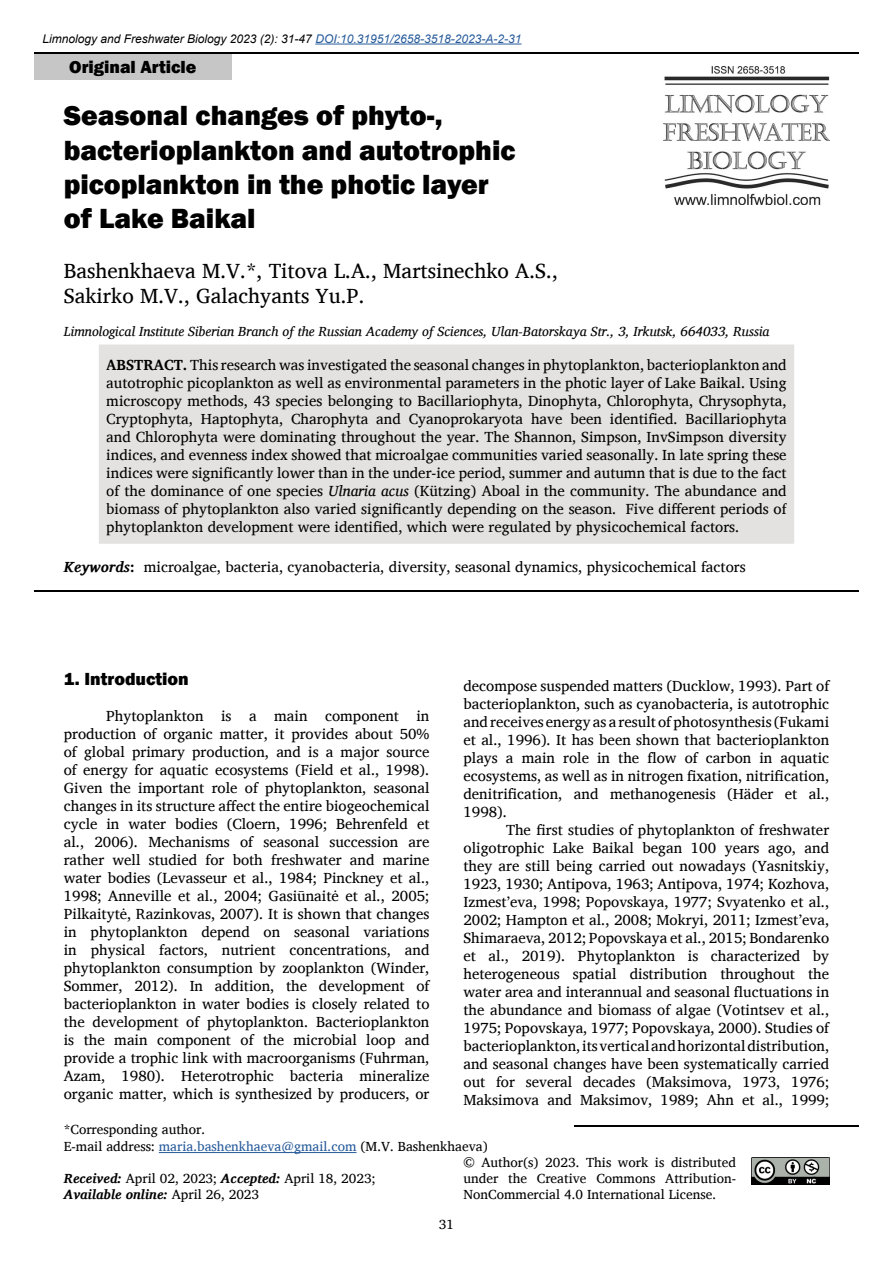
<style>
.page{position:relative;width:893px;height:1263px;background:#fff}
.page>*{position:absolute;margin:0;border:0;box-sizing:border-box;transform-origin:0 0}
.t1{font:800 28.5px/34.2px "Franklin Gothic";color:#000}
.t2{font:21px/25.2px "Charis SIL";color:#000}
.t3{font:800 18px "Franklin Gothic";color:#000}
.t4{font:15px/18px "Charis SIL";color:#000;text-align:justify}
.t5{font:13.5px/16.2px "Charis SIL";color:#000}
.t6{font:italic 13.5px "Charis SIL";color:#000}
.t7{font:italic 12px "Arial";color:#000}
.s1{color:#275b9b}
.s2{font-weight:700}
.s3{font-style:italic}
.s4{font-weight:700;font-style:italic}
</style>
<div class="page">
<hr style="left:34px;top:52px;width:825px;height:2px;background:#000">
<hr style="left:315px;top:44px;width:206px;height:1px;background:#275b9b">
<img style="left:663px;top:67px;width:166px;height:138px">
<div style="left:34px;top:54px;width:198px;height:26px;background:#c6c6c6"></div>
<img style="left:751px;top:1157px;width:78px;height:27px">
<hr style="left:574px;top:1125px;width:285px;height:1px;background:#000">
<div style="left:99px;top:344px;width:695px;height:200px;background:#e3e2e1"></div>
<hr style="left:34px;top:590px;width:825px;height:2px;background:#000">
<hr style="left:159px;top:1152px;width:197px;height:1px;background:#275b9b">
<p class="t7" style="left:43px;top:31px;width:480px">Limnology and Freshwater Biology 2023 (2): 31-47 <span class="s1">DOI:10.31951/2658-3518-2023-A-2-31</span></p>
<p class="t3" style="left:69px;top:55px;width:129px">Original Article</p>
<h1 class="t1" style="left:64px;top:99px;width:453px">Seasonal changes of phyto-, bacterioplankton and autotrophic picoplankton in the photic layer of Lake Baikal</h1>
<h2 class="t2" style="left:64px;top:258px;width:496px">Bashenkhaeva M.V.*, Titova L.A., Martsinechko A.S.,<br>Sakirko M.V., Galachyants Yu.P.</h2>
<p class="t6" style="left:64px;top:323px;width:707px">Limnological Institute Siberian Branch of the Russian Academy of Sciences, Ulan-Batorskaya Str., 3, Irkutsk, 664033, Russia</p>
<p class="t4" style="left:106px;top:356px;width:682px"><span class="s2">ABSTRACT.</span> This research was investigated the seasonal changes in phytoplankton, bacterioplankton and autotrophic picoplankton as well as environmental parameters in the photic layer of Lake Baikal. Using microscopy methods, 43 species belonging to Bacillariophyta, Dinophyta, Chlorophyta, Chrysophyta, Cryptophyta, Haptophyta, Charophyta and Cyanoprokaryota have been identified. Bacillariophyta and Chlorophyta were dominating throughout the year. The Shannon, Simpson, InvSimpson diversity indices, and evenness index showed that microalgae communities varied seasonally. In late spring these indices were significantly lower than in the under-ice period, summer and autumn that is due to the fact of the dominance of one species <span class="s3">Ulnaria acus</span> (Kützing) Aboal in the community. The abundance and biomass of phytoplankton also varied significantly depending on the season. Five different periods of phytoplankton development were identified, which were regulated by physicochemical factors.</p>
<p class="t4" style="left:64px;top:558px;width:683px"><span class="s4">Keywords</span><span class="s2">:</span> microalgae, bacteria, cyanobacteria, diversity, seasonal dynamics, physicochemical factors</p>
<p class="t3" style="left:64px;top:667px;width:127px">1. Introduction</p>
<p class="t4" style="left:64px;top:707px;width:367px;text-indent:43px">Phytoplankton is a main component in production of organic matter, it provides about 50% of global primary production, and is a major source of energy for aquatic ecosystems (Field et al., 1998).<br>Given the important role of phytoplankton, seasonal changes in its structure affect the entire biogeochemical cycle in water bodies (Cloern, 1996; Behrenfeld et al., 2006). Mechanisms of seasonal succession are rather well studied for both freshwater and marine water bodies (Levasseur et al., 1984; Pinckney et al., 1998; Anneville et al., 2004; Gasiūnaitė et al., 2005; Pilkaitytė, Razinkovas, 2007). It is shown that changes in phytoplankton depend on seasonal variations in physical factors, nutrient concentrations, and phytoplankton consumption by zooplankton (Winder, Sommer, 2012). In addition, the development of bacterioplankton in water bodies is closely related to the development of phytoplankton. Bacterioplankton is the main component of the microbial loop and provide a trophic link with macroorganisms (Fuhrman, Azam, 1980). Heterotrophic bacteria mineralize organic matter, which is synthesized by producers, or</p>
<p class="t4" style="left:463px;top:676px;width:367px">decompose suspended matters (Ducklow, 1993). Part of bacterioplankton, such as cyanobacteria, is autotrophic and receives energy as a result of photosynthesis (Fukami et al., 1996). It has been shown that bacterioplankton plays a main role in the flow of carbon in aquatic ecosystems, as well as in nitrogen fixation, nitrification, denitrification, and methanogenesis (Häder et al., 1998).</p>
<p class="t4" style="left:463px;top:820px;width:367px;text-indent:43px">The first studies of phytoplankton of freshwater oligotrophic Lake Baikal began 100 years ago, and they are still being carried out nowadays (Yasnitskiy, 1923, 1930; Antipova, 1963; Antipova, 1974; Kozhova, Izmest’eva, 1998; Popovskaya, 1977; Svyatenko et al., 2002; Hampton et al., 2008; Mokryi, 2011; Izmest’eva, Shimaraeva, 2012; Popovskaya et al., 2015; Bondarenko et al., 2019). Phytoplankton is characterized by heterogeneous spatial distribution throughout the water area and interannual and seasonal fluctuations in the abundance and biomass of algae (Votintsev et al., 1975; Popovskaya, 1977; Popovskaya, 2000). Studies of bacterioplankton, its vertical and horizontal distribution, and seasonal changes have been systematically carried out for several decades (Maksimova, 1973, 1976; Maksimova and Maksimov, 1989; Ahn et al., 1999;</p>
<p class="t5" style="left:64px;top:1122px;width:426px">*Corresponding author.<br>E-mail address: <span class="s1">maria.bashenkhaeva@gmail.com</span> (M.V. Bashenkhaeva)</p>
<p class="t5" style="left:64px;top:1170px;width:313px"><span class="s4">Received:</span> April 02, 2023; <span class="s4">Accepted:</span> April 18, 2023;<br><span class="s4">Available online:</span> April 26, 2023</p>
<p class="t5" style="left:439px;top:1216px;width:17px">31</p>
<p class="t5" style="left:463px;top:1154px;width:274px;text-align:justify">© Author(s) 2023. This work is distributed under the Creative Commons Attribution-NonCommercial 4.0 International License.</p>
</div>
